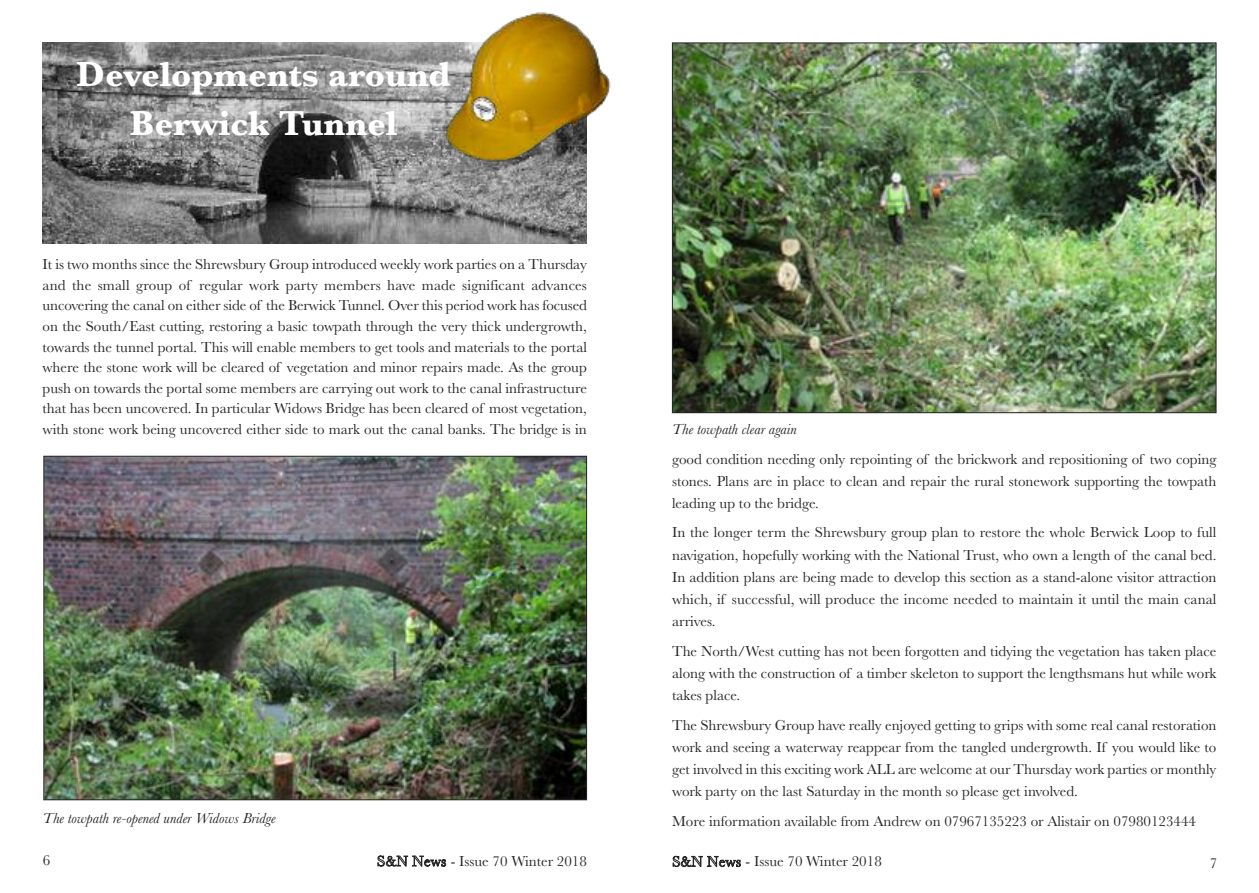
<style>
.page{position:relative;width:1259px;height:893px;background:#fff}
.page>*{position:absolute;margin:0;border:0;box-sizing:border-box;transform-origin:0 0}
.t1{font:700 36px/49.8px "Baskerville";color:#fff;text-align:center}
.t2{font:15px/22px "Baskerville";color:#272526;text-align:justify}
.t3{font:italic 15px "Baskerville";color:#272526}
.s1{color:#fff}
</style>
<div class="page">
<img style="left:43px;top:43px;width:544px;height:200px">
<img style="left:45px;top:458px;width:540px;height:340px">
<img style="left:674px;top:45px;width:540px;height:366px">
<img style="left:434px;top:12px;width:177px;height:157px">
<h1 class="t1" style="left:76px;top:48px;width:376px">Developments around<br>Berwick Tunnel</h1>
<p class="t2" style="left:43px;top:254px;width:546px;line-height:20.5px">It is two months since the Shrewsbury Group introduced weekly work parties on a Thursday and the small group of regular work party members have made significant advances uncovering the canal on either side of the Berwick Tunnel. Over this period work has focused on the South/East cutting, restoring a basic towpath through the very thick undergrowth, towards the tunnel portal. This will enable members to get tools and materials to the portal where the stone work will be cleared of vegetation and minor repairs made. As the group push on towards the portal some members are carrying out work to the canal infrastructure that has been uncovered. In particular Widows Bridge has been cleared of most vegetation, with stone work being uncovered either side to mark out the canal banks. The bridge is in</p>
<p class="t3" style="left:672px;top:420px;width:126px">The towpath clear again</p>
<p class="t2" style="left:672px;top:447px;width:546px">good condition needing only repointing of the brickwork and repositioning of two coping stones. Plans are in place to clean and repair the rural stonework supporting the towpath leading up to the bridge.</p>
<p class="t2" style="left:672px;top:521px;width:546px">In the longer term the Shrewsbury group plan to restore the whole Berwick Loop to full navigation, hopefully working with the National Trust, who own a length of the canal bed.<br>In addition plans are being made to develop this section as a stand-alone visitor attraction which, if successful, will produce the income needed to maintain it until the main canal arrives.</p>
<p class="t2" style="left:672px;top:639px;width:546px">The North/West cutting has not been forgotten and tidying the vegetation has taken place along with the construction of a timber skeleton to support the lengthsmans hut while work takes place.</p>
<p class="t2" style="left:672px;top:713px;width:546px">The Shrewsbury Group have really enjoyed getting to grips with some real canal restoration work and seeing a waterway reappear from the tangled undergrowth. If you would like to get involved in this exciting work ALL are welcome at our Thursday work parties or monthly work party on the last Saturday in the month so please get involved.</p>
<p class="t3" style="left:43px;top:809px;width:234px">The towpath re-opened under Widows Bridge</p>
<p class="t2" style="left:672px;top:809px;width:525px">More information available from Andrew on 07967135223 or Alistair on 07980123444</p>
<p class="t2" style="left:43px;top:849px;width:9px">6</p>
<p class="t2" style="left:377px;top:850px;width:211px"><span class="s1">S&amp;N News</span> - Issue 70 Winter 2018</p>
<p class="t2" style="left:672px;top:850px;width:211px"><span class="s1">S&amp;N News</span> - Issue 70 Winter 2018</p>
<p class="t2" style="left:1209px;top:852px;width:9px">7</p>
</div>
